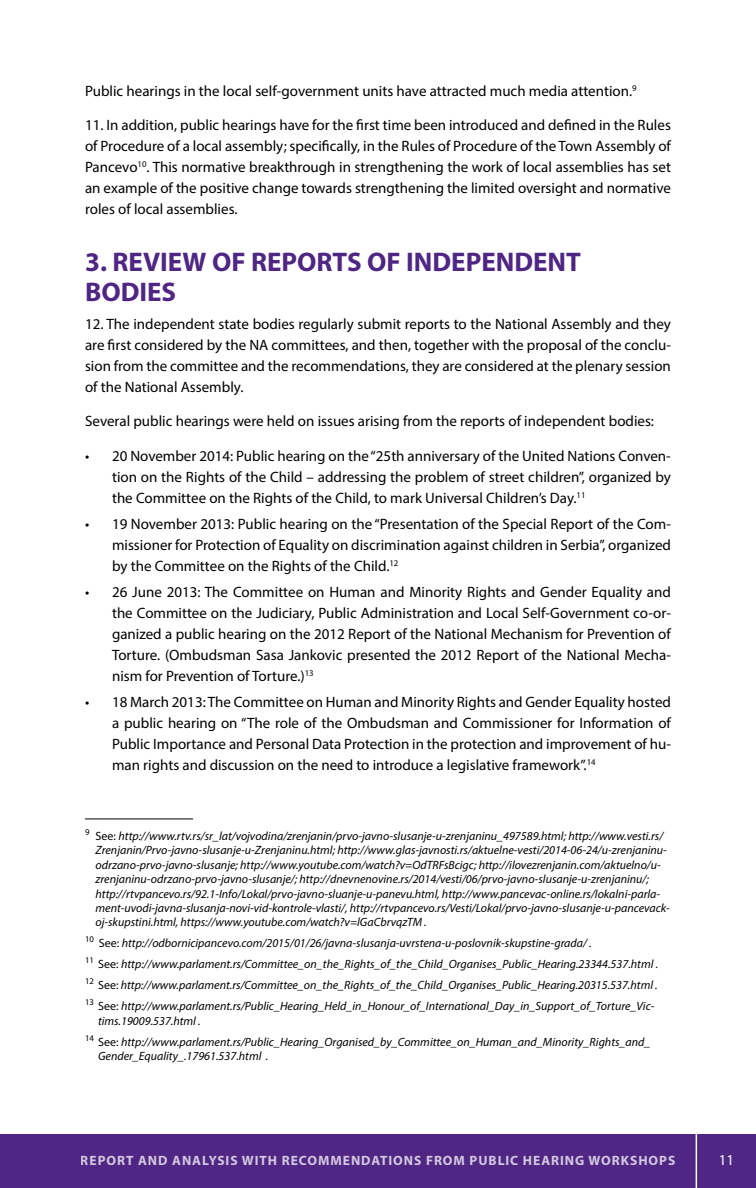
<style>
.page{position:relative;width:756px;height:1188px;background:#fff}
.page>*{position:absolute;margin:0;border:0;box-sizing:border-box;transform-origin:0 0}
.t1{font:700 27px "Myriad Pro";color:#4f2683}
.t2{font:15px/21px "Myriad Pro";color:#000;text-align:justify}
.t3{font:15px "Myriad Pro";color:#fff}
.t4{font:700 13.5px "Myriad Pro";letter-spacing:.07em;color:#fff}
.t5{font:italic 12px/14.4px "Myriad Pro";color:#000}
.s1{font-style:normal}
</style>
<div class="page">
<div style="left:0;top:1134px;width:756px;height:54px;background:#4f2683"></div>
<hr style="left:696px;top:1060px;width:1px;height:128px;background:#fff">
<hr style="left:85px;top:819px;width:108px;height:1px;background:#000">
<p class="t2" style="left:85px;top:80px;width:553px">Public hearings in the local self-government units have attracted much media attention.<sup>9</sup></p>
<p class="t2" style="left:85px;top:114px;width:587px">11. In addition, public hearings have for the first time been introduced and defined in the Rules of Procedure of a local assembly; specifically, in the Rules of Procedure of the Town Assembly of Pancevo<sup>10</sup>. This normative breakthrough in strengthening the work of local assemblies has set an example of the positive change towards strengthening the limited oversight and normative roles of local assemblies.</p>
<h1 class="t1" style="left:85px;top:244px;width:44px">3. REVIEW</h1>
<h1 class="t1" style="left:212px;top:244px;width:210px">OF REPORTS OF INDE</h1>
<h1 class="t1" style="left:466px;top:244px;width:33px">PENDENT</h1>
<h1 class="t1" style="left:85px;top:274px;width:16px">BODIE</h1>
<h1 class="t1" style="left:162px;top:274px;width:16px">S</h1>
<p class="t2" style="left:85px;top:313px;width:587px">12. The independent state bodies regularly submit reports to the National Assembly and they are first considered by the NA committees, and then, together with the proposal of the conclu&shy;sion from the committee and the recommendations, they are considered at the plenary session of the National Assembly.</p>
<p class="t2" style="left:85px;top:411px;width:571px">Several public hearings were held on issues arising from the reports of independent bodies:</p>
<p class="t2" style="left:112px;top:445px;width:560px;text-indent:-27px">• 20 November 2014: Public hearing on the “25th anniversary of the United Nations Conven&shy;tion on the Rights of the Child – addressing the problem of street children”, organized by the Committee on the Rights of the Child, to mark Universal Children’s Day.<sup>11</sup></p>
<p class="t2" style="left:112px;top:513px;width:560px;text-indent:-27px">• 19 November 2013: Public hearing on the “Presentation of the Special Report of the Com&shy;missioner for Protection of Equality on discrimination against children in Serbia”, organized by the Committee on the Rights of the Child.<sup>12</sup></p>
<p class="t2" style="left:112px;top:581px;width:560px;text-indent:-27px">• 26 June 2013: The Committee on Human and Minority Rights and Gender Equality and the Committee on the Judiciary, Public Administration and Local Self-Government co-or&shy;ganized a public hearing on the 2012 Report of the National Mechanism for Prevention of Torture. (Ombudsman Sasa Jankovic presented the 2012 Report of the National Mecha&shy;nism for Prevention of Torture.)<sup>13</sup></p>
<p class="t2" style="left:112px;top:691px;width:560px;text-indent:-27px">• 18 March 2013: The Committee on Human and Minority Rights and Gender Equality hosted a public hearing on “The role of the Ombudsman and Commissioner for Information of Public Importance and Personal Data Protection in the protection and improvement of hu&shy;man rights and discussion on the need to introduce a legislative framework”.<sup>14</sup></p>
<p class="t5" style="left:96px;top:829px;width:576px;text-indent:-10px"><sup>9</sup> <span class="s1">See:</span> http://www.rtv.rs/sr_lat/vojvodina/zrenjanin/prvo-javno-slusanje-u-zrenjaninu_497589.html; http://www.vesti.rs/ Zrenjanin/Prvo-javno-slusanje-u-Zrenjaninu.html; http://www.glas-javnosti.rs/aktuelne-vesti/2014-06-24/u-zrenjaninu&shy;odrzano-prvo-javno-slusanje; http://www.youtube.com/watch?v=OdTRFsBcigc; http://ilovezrenjanin.com/aktuelno/u&shy;zrenjaninu-odrzano-prvo-javno-slusanje/; http://dnevnenovine.rs/2014/vesti/06/prvo-javno-slusanje-u-zrenjaninu/; http://rtvpancevo.rs/92.1-Info/Lokal/prvo-javno-sluanje-u-panevu.html, http://www.pancevac-online.rs/lokalni-parla&shy;ment-uvodi-javna-slusanja-novi-vid-kontrole-vlasti/, http://rtvpancevo.rs/Vesti/Lokal/prvo-javno-slusanje-u-pancevack&shy;oj-skupstini.html, https://www.youtube.com/watch?v=lGaCbrvqzTM .</p>
<p class="t5" style="left:85px;top:933px;width:575px;line-height:21px"><sup>10</sup> <span class="s1">See:</span> http://odbornicipancevo.com/2015/01/26/javna-slusanja-uvrstena-u-poslovnik-skupstine-grada/ .<br><sup>11</sup> <span class="s1">See:</span> http://www.parlament.rs/Committee_on_the_Rights_of_the_Child_Organises_Public_Hearing.23344.537.html .<br><sup>12</sup> <span class="s1">See:</span> http://www.parlament.rs/Committee_on_the_Rights_of_the_Child_Organises_Public_Hearing.20315.537.html .<br><sup>13</sup> <span class="s1">See:</span> http://www.parlament.rs/Public_Hearing_Held_in_Honour_of_International_Day_in_Support_of_Torture_Vic-</p>
<p class="t5" style="left:85px;top:1010px;width:567px;line-height:21px;text-indent:13px">tims.19009.537.html .<br><sup>14</sup> <span class="s1">See:</span> http://www.parlament.rs/Public_Hearing_Organised_by_Committee_on_Human_and_Minority_Rights_and_</p>
<p class="t5" style="left:98px;top:1049px;width:172px">Gender_Equality_.17961.537.html .</p>
<p class="t4" style="left:81px;top:1151px;width:596px">REPORT AND ANALYSIS WITH RECOMMENDATIONS FROM PUBLIC HEARING WORKSHOPS</p>
<p class="t3" style="left:719px;top:1150px;width:17px">11</p>
</div>
